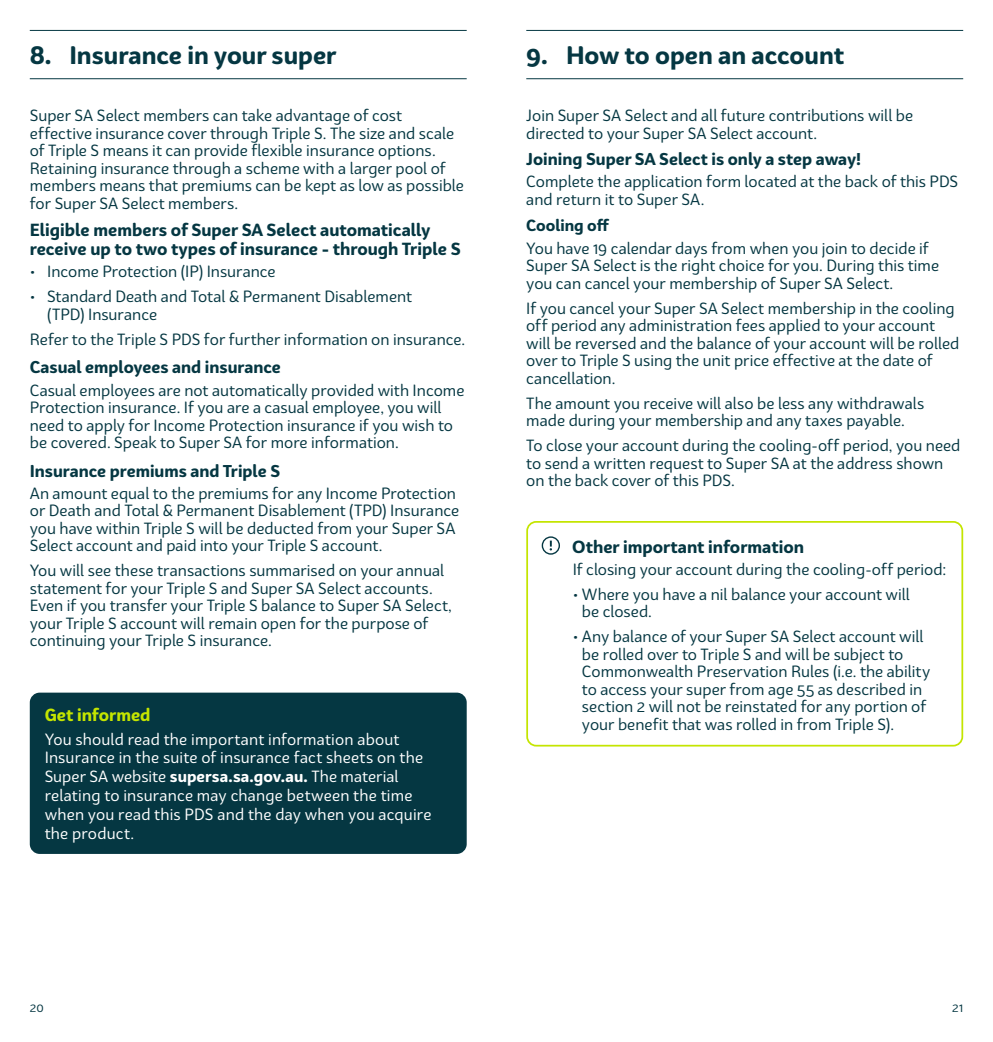
<style>
.page{position:relative;width:993px;height:1042px;background:#fff}
.page>*{position:absolute;margin:0;border:0;box-sizing:border-box;transform-origin:0 0}
.t1{font:700 24.5px "Bw Surco";color:#053742}
.t2{font:700 17.15px/19.2px "Bw Surco";color:#053742}
.t3{font:700 17.15px "Bw Surco";color:#c4e500}
.t4{font:700 16.62px "Bw Surco";color:#053742}
.t5{font:15.75px/17.5px "Bw Surco";color:#053742}
.t6{font:15.75px/18.9px "Bw Surco";letter-spacing:.01em;color:#fff}
.t7{font:700 15.75px "Bw Surco";color:#053742}
.t8{font:12.25px "Bw Surco";color:#053742}
.s1{font-weight:700}
</style>
<div class="page">
<hr style="left:30px;top:30px;width:436px;height:1px;background:#053742">
<hr style="left:30px;top:78px;width:436px;height:1px;background:#053742">
<hr style="left:526px;top:30px;width:436px;height:1px;background:#053742">
<hr style="left:526px;top:78px;width:436px;height:1px;background:#053742">
<div style="left:30px;top:692px;width:436px;height:162px;background:#053742;border-radius:10px"></div>
<div style="left:526px;top:521px;width:436px;height:225px;border:2px solid #c4e500;border-radius:9px"></div>
<svg style="left:541px;top:536px;width:19px;height:19px"></svg>
<h1 class="t1" style="left:30px;top:38px;width:308px">8. Insurance in your super</h1>
<p class="t5" style="left:30px;top:106px;width:435px">Super SA Select members can take advantage of cost effective insurance cover through Triple S. The size and scale of Triple S means it can provide flexible insurance options.<br>Retaining insurance through a scheme with a larger pool of members means that premiums can be kept as low as possible for Super SA Select members.</p>
<p class="t2" style="left:30px;top:219px;width:432px">Eligible members of Super SA Select automatically receive up to two types of insurance - through Triple S</p>
<p class="t5" style="left:30px;top:262px;width:247px">• Income Protection (IP) Insurance</p>
<p class="t5" style="left:47px;top:287px;width:366px;text-indent:-17px">• Standard Death and Total &amp; Permanent Disablement (TPD) Insurance</p>
<p class="t5" style="left:30px;top:330px;width:437px">Refer to the Triple S PDS for further information on insurance.</p>
<p class="t4" style="left:30px;top:355px;width:252px">Casual employees and insurance</p>
<p class="t5" style="left:30px;top:381px;width:436px">Casual employees are not automatically provided with Income Protection insurance. If you are a casual employee, you will need to apply for Income Protection insurance if you wish to be covered. Speak to Super SA for more information.</p>
<p class="t4" style="left:30px;top:459px;width:252px">Insurance premiums and Triple S</p>
<p class="t5" style="left:30px;top:484px;width:431px">An amount equal to the premiums for any Income Protection or Death and Total &amp; Permanent Disablement (TPD) Insurance you have within Triple S will be deducted from your Super SA Select account and paid into your Triple S account.</p>
<p class="t5" style="left:30px;top:561px;width:423px">You will see these transactions summarised on your annual statement for your Triple S and Super SA Select accounts.<br>Even if you transfer your Triple S balance to Super SA Select, your Triple S account will remain open for the purpose of continuing your Triple S insurance.</p>
<p class="t3" style="left:45px;top:702px;width:107px">Get informed</p>
<p class="t6" style="left:45px;top:729px;width:388px">You should read the important information about Insurance in the suite of insurance fact sheets on the Super SA website <span class="s1">supersa.sa.gov.au.</span> The material relating to insurance may change between the time when you read this PDS and the day when you acquire the product.</p>
<h1 class="t1" style="left:526px;top:38px;width:319px">9. How to open an account</h1>
<p class="t5" style="left:526px;top:106px;width:388px">Join Super SA Select and all future contributions will be directed to your Super SA Select account.</p>
<p class="t4" style="left:526px;top:147px;width:336px">Joining Super SA Select is only a step away!</p>
<p class="t5" style="left:526px;top:172px;width:433px">Complete the application form located at the back of this PDS and return it to Super SA.</p>
<p class="t7" style="left:526px;top:215px;width:84px">Cooling off</p>
<p class="t5" style="left:526px;top:239px;width:414px">You have 19 calendar days from when you join to decide if<br>Super SA Select is the right choice for you. During this time you can cancel your membership of Super SA Select.</p>
<p class="t5" style="left:526px;top:299px;width:434px">If you cancel your Super SA Select membership in the cooling off period any administration fees applied to your account will be reversed and the balance of your account will be rolled over to Triple S using the unit price effective at the date of cancellation.</p>
<p class="t5" style="left:526px;top:394px;width:399px">The amount you receive will also be less any withdrawals made during your membership and any taxes payable.</p>
<p class="t5" style="left:526px;top:436px;width:435px">To close your account during the cooling-off period, you need to send a written request to Super SA at the address shown on the back cover of this PDS.</p>
<p class="t2" style="left:572px;top:536px;width:233px">Other important information</p>
<p class="t5" style="left:572px;top:560px;width:375px">If closing your account during the cooling-off period:</p>
<p class="t5" style="left:581px;top:585px;width:329px;text-indent:-9px">• Where you have a nil balance your account will be closed.</p>
<p class="t5" style="left:581px;top:627px;width:350px;text-indent:-9px">• Any balance of your Super SA Select account will be rolled over to Triple S and will be subject to Commonwealth Preservation Rules (i.e. the ability to access your super from age 55 as described in section 2 will not be reinstated for any portion of your benefit that was rolled in from Triple S).</p>
<p class="t8" style="left:30px;top:999px;width:16px">20</p>
<p class="t8" style="left:951px;top:999px;width:13px">21</p>
</div>
